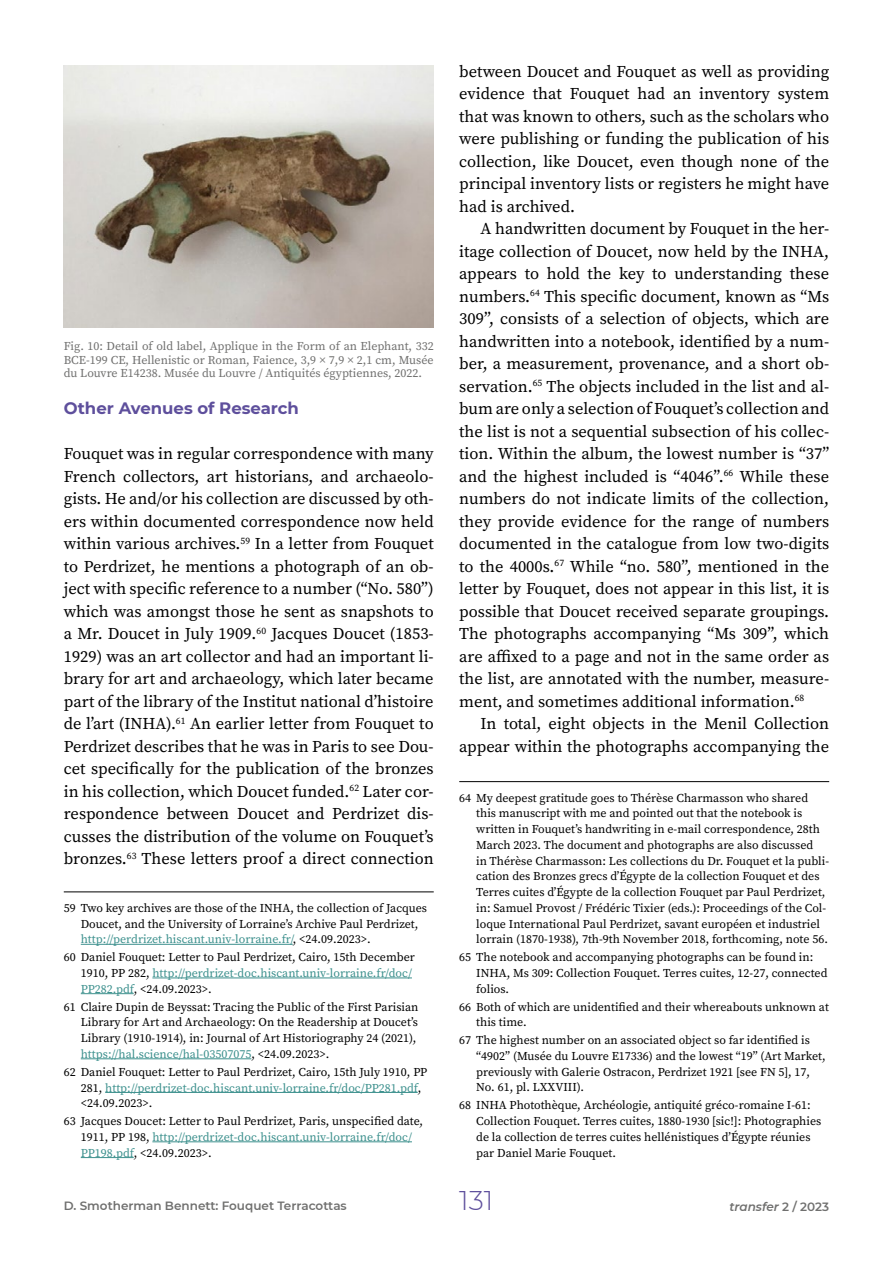
<style>
.page{position:relative;width:893px;height:1263px;background:#fff}
.page>*{position:absolute;margin:0;border:0;box-sizing:border-box;transform-origin:0 0}
.t1{font:300 27px "Montserrat";color:#5e4f9c}
.t2{font:16.5px/22.5px "Source Serif Variable";color:#000;text-align:justify}
.t3{font:700 16.5px "Montserrat";color:#5e4f9c}
.t4{font:12px/15.8px "Source Serif Variable";color:#000}
.t5{font:12px/13.5px "Source Serif Variable";color:#70706f;text-align:justify}
.t6{font:600 12px "Montserrat";color:#70706f}
.t7{font:italic 600 12px "Montserrat";color:#70706f}
.s1{color:#3c908d}
.s2{font-style:normal}
</style>
<div class="page">
<hr style="left:64px;top:892px;width:370px;height:1px;background:#000">
<hr style="left:81px;top:944px;width:212px;height:1px;background:#3c908d">
<hr style="left:152px;top:977px;width:260px;height:1px;background:#3c908d">
<hr style="left:81px;top:993px;width:53px;height:1px;background:#3c908d">
<hr style="left:81px;top:1058px;width:170px;height:1px;background:#3c908d">
<hr style="left:105px;top:1092px;width:313px;height:1px;background:#3c908d">
<hr style="left:152px;top:1141px;width:260px;height:1px;background:#3c908d">
<hr style="left:81px;top:1157px;width:53px;height:1px;background:#3c908d">
<hr style="left:459px;top:781px;width:370px;height:1px;background:#000">
<img style="left:64px;top:66px;width:370px;height:261px">
<p class="t5" style="left:64px;top:339px;width:371px">Fig. 10: Detail of old label, Applique in the Form of an Elephant, 332<br>BCE-199 CE, Hellenistic or Roman, Faience, 3,9 × 7,9 × 2,1 cm, Musée du Louvre E14238. Musée du Louvre / Antiquités égyptiennes, 2022.</p>
<p class="t3" style="left:64px;top:396px;width:237px">Other Avenues of Research</p>
<p class="t2" style="left:64px;top:442px;width:371px">Fouquet was in regular correspondence with many French collectors, art historians, and archaeolo&shy;gists. He and/or his collection are discussed by oth&shy;ers within documented correspondence now held within various archives.<sup>59</sup> In a letter from Fouquet to Perdrizet, he mentions a photograph of an ob&shy;ject with specific reference to a number (“No. 580”) which was amongst those he sent as snapshots to a Mr. Doucet in July 1909.<sup>60</sup> Jacques Doucet (1853- 1929) was an art collector and had an important li&shy;brary for art and archaeology, which later became part of the library of the Institut national d’histoire de l’art (INHA).<sup>61</sup> An earlier letter from Fouquet to Perdrizet describes that he was in Paris to see Dou&shy;cet specifically for the publication of the bronzes in his collection, which Doucet funded.<sup>62</sup> Later cor&shy;respondence between Doucet and Perdrizet dis&shy;cusses the distribution of the volume on Fouquet’s bronzes.<sup>63</sup> These letters proof a direct connection</p>
<p class="t4" style="left:81px;top:900px;width:348px;text-indent:-17px">59 Two key archives are those of the INHA, the collection of Jacques<br>Doucet, and the University of Lorraine’s Archive Paul Perdrizet, <span class="s1">http://perdrizet.hiscant.univ-lorraine.fr/</span>, &lt;24.09.2023&gt;.</p>
<p class="t4" style="left:81px;top:949px;width:336px;text-indent:-17px">60 Daniel Fouquet: Letter to Paul Perdrizet, Cairo, 15th December<br>1910, PP 282, <span class="s1">http://perdrizet-doc.hiscant.univ-lorraine.fr/doc/<br>PP282.pdf</span>, &lt;24.09.2023&gt;.</p>
<p class="t4" style="left:81px;top:999px;width:339px;text-indent:-17px">61 Claire Dupin de Beyssat: Tracing the Public of the First Parisian Library for Art and Archaeology: On the Readership at Doucet’s Library (1910-1914), in: Journal of Art Historiography 24 (2021), <span class="s1">https://hal.science/hal-03507075</span>, &lt;24.09.2023&gt;.</p>
<p class="t4" style="left:81px;top:1064px;width:348px;text-indent:-17px">62 Daniel Fouquet: Letter to Paul Perdrizet, Cairo, 15th July 1910, PP<br>281, <span class="s1">http://perdrizet-doc.hiscant.univ-lorraine.fr/doc/PP281.pdf</span>, &lt;24.09.2023&gt;.</p>
<p class="t4" style="left:81px;top:1113px;width:344px;text-indent:-17px">63 Jacques Doucet: Letter to Paul Perdrizet, Paris, unspecified date,<br>1911, PP 198, <span class="s1">http://perdrizet-doc.hiscant.univ-lorraine.fr/doc/<br>PP198.pdf</span>, &lt;24.09.2023&gt;.</p>
<p class="t6" style="left:64px;top:1197px;width:285px">D. Smotherman Bennett: Fouquet Terracottas</p>
<p class="t2" style="left:459px;top:60px;width:371px">between Doucet and Fouquet as well as providing evidence that Fouquet had an inventory system that was known to others, such as the scholars who were publishing or funding the publication of his collection, like Doucet, even though none of the principal inventory lists or registers he might have had is archived.</p>
<p class="t2" style="left:459px;top:217px;width:371px;text-indent:21px">A handwritten document by Fouquet in the her&shy;itage collection of Doucet, now held by the INHA, appears to hold the key to understanding these numbers.<sup>64</sup> This specific document, known as “Ms 309”, consists of a selection of objects, which are handwritten into a notebook, identified by a num&shy;ber, a measurement, provenance, and a short ob&shy;servation.<sup>65</sup> The objects included in the list and al&shy;bum are only a selection of Fouquet’s collection and the list is not a sequential subsection of his collec&shy;tion. Within the album, the lowest number is “37” and the highest included is “4046”.<sup>66</sup> While these numbers do not indicate limits of the collection, they provide evidence for the range of numbers documented in the catalogue from low two-digits to the 4000s.<sup>67</sup> While “no. 580”, mentioned in the letter by Fouquet, does not appear in this list, it is possible that Doucet received separate groupings.<br>The photographs accompanying “Ms 309”, which are affixed to a page and not in the same order as the list, are annotated with the number, measure&shy;ment, and sometimes additional information.<sup>68</sup></p>
<p class="t2" style="left:459px;top:712px;width:371px;text-align:right">In total, eight objects in the Menil Collection appear within the photographs accompanying the</p>
<p class="t4" style="left:476px;top:790px;width:354px;text-indent:-17px">64 My deepest gratitude goes to Thérèse Charmasson who shared this manuscript with me and pointed out that the notebook is written in Fouquet’s handwriting in e-mail correspondence, 28th March 2023. The document and photographs are also discussed<br>in Thérèse Charmasson: Les collections du Dr. Fouquet et la publi&shy;cation des Bronzes grecs d’Égypte de la collection Fouquet et des Terres cuites d’Égypte de la collection Fouquet par Paul Perdrizet, in: Samuel Provost / Frédéric Tixier (eds.): Proceedings of the Col&shy;loque International Paul Perdrizet, savant européen et industriel lorrain (1870-1938), 7th-9th November 2018, forthcoming, note 56.</p>
<p class="t4" style="left:476px;top:949px;width:353px;text-indent:-17px">65 The notebook and accompanying photographs can be found in:<br>INHA, Ms 309: Collection Fouquet. Terres cuites, 12-27, connected folios.</p>
<p class="t4" style="left:476px;top:999px;width:354px;text-indent:-17px">66 Both of which are unidentified and their whereabouts unknown at this time.</p>
<p class="t4" style="left:476px;top:1032px;width:351px;text-indent:-17px">67 The highest number on an associated object so far identified is “4902” (Musée du Louvre E17336) and the lowest “19” (Art Market, previously with Galerie Ostracon, Perdrizet 1921 [see FN 5], 17, No. 61, pl. LXXVIII).</p>
<p class="t4" style="left:476px;top:1097px;width:347px;text-indent:-17px">68 INHA Photothèque, Archéologie, antiquité gréco-romaine I-61:<br>Collection Fouquet. Terres cuites, 1880-1930 [sic!]: Photographies de la collection de terres cuites hellénistiques d’Égypte réunies par Daniel Marie Fouquet.</p>
<h1 class="t1" style="left:459px;top:1182px;width:36px">131</h1>
<p class="t7" style="left:729px;top:1198px;width:101px">transfer <span class="s2">2 / 2023</span></p>
</div>
